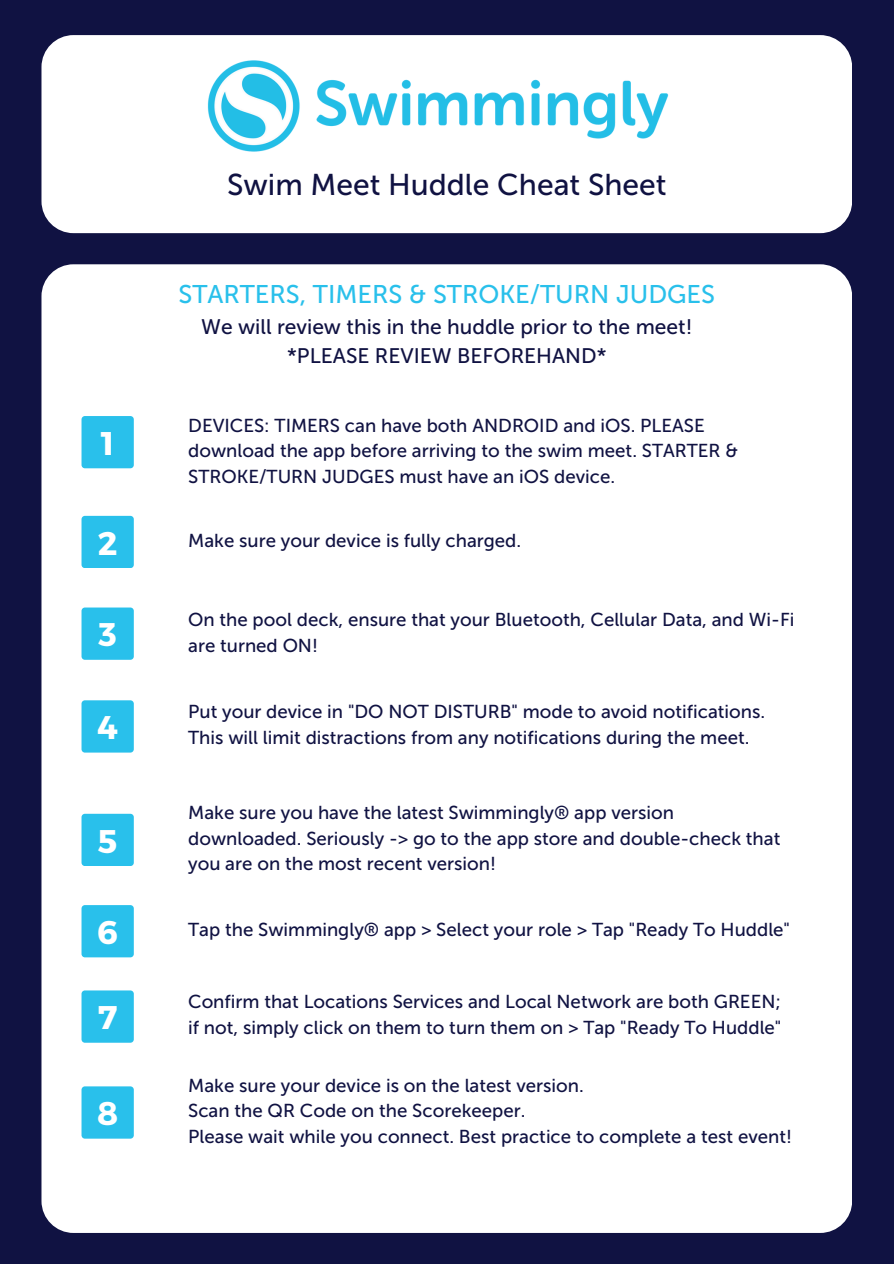
<style>
.page{position:relative;width:894px;height:1264px;background:#fff}
.page>*{position:absolute;margin:0;border:0;box-sizing:border-box;transform-origin:0 0}
.t1{font:700 32.7px "Montserrat";color:#fff}
.t2{font:30px "Museo Sans 500";color:#101242}
.t3{font:25.5px "Museo Sans 500";color:#29c0eb}
.t4{font:21px/29.2px "Museo Sans 500";color:#101242;text-align:center}
.t5{font:18.6px/25.7px "Museo Sans 500";color:#101242}
</style>
<div class="page">
<div style="left:0;top:0;width:893px;height:1263px;background:#101242"></div>
<div style="left:41px;top:35px;width:810px;height:198px;background:#fff;border-radius:32px"></div>
<div style="left:41px;top:264px;width:810px;height:968px;background:#fff;border-radius:32px"></div>
<div style="left:81px;top:416px;width:53px;height:52px;background:#29c0eb;border-radius:3px"></div>
<div style="left:81px;top:516px;width:53px;height:52px;background:#29c0eb;border-radius:3px"></div>
<div style="left:81px;top:607px;width:53px;height:52px;background:#29c0eb;border-radius:3px"></div>
<div style="left:81px;top:700px;width:53px;height:52px;background:#29c0eb;border-radius:3px"></div>
<img style="left:173px;top:35px;width:530px;height:117px">
<div style="left:81px;top:813px;width:53px;height:53px;background:#29c0eb;border-radius:3px"></div>
<div style="left:81px;top:905px;width:53px;height:52px;background:#29c0eb;border-radius:3px"></div>
<div style="left:81px;top:990px;width:53px;height:52px;background:#29c0eb;border-radius:3px"></div>
<div style="left:81px;top:1086px;width:53px;height:52px;background:#29c0eb;border-radius:3px"></div>
<h1 class="t2" style="left:227px;top:167px;width:441px">Swim Meet Huddle Cheat Sheet</h1>
<h2 class="t1" style="left:101px;top:422px;width:15px">1</h2>
<p class="t1" style="left:98px;top:522px;width:21px">2</p>
<p class="t1" style="left:98px;top:613px;width:20px">3</p>
<p class="t3" style="left:178px;top:279px;width:538px">STARTERS, TIMERS &amp; STROKE/TURN JUDGES</p>
<p class="t4" style="left:201px;top:312px;width:492px">We will review this in the huddle prior to the meet! *PLEASE REVIEW BEFOREHAND*</p>
<p class="t5" style="left:188px;top:412px;width:551px">DEVICES: TIMERS can have both ANDROID and iOS. PLEASE download the app before arriving to the swim meet. STARTER &amp;<br>STROKE/TURN JUDGES must have an iOS device.</p>
<p class="t5" style="left:188px;top:527px;width:334px">Make sure your device is fully charged.</p>
<p class="t5" style="left:188px;top:606px;width:607px">On the pool deck, ensure that your Bluetooth, Cellular Data, and Wi-Fi are turned ON!</p>
<p class="t1" style="left:97px;top:706px;width:22px">4</p>
<p class="t5" style="left:188px;top:699px;width:578px">Put your device in "DO NOT DISTURB" mode to avoid notifications.<br>This will limit distractions from any notifications during the meet.</p>
<p class="t1" style="left:98px;top:819px;width:21px">5</p>
<p class="t5" style="left:188px;top:799px;width:593px">Make sure you have the latest Swimmingly® app version downloaded. Seriously -&gt; go to the app store and double-check that you are on the most recent version!</p>
<p class="t1" style="left:97px;top:911px;width:22px">6</p>
<p class="t5" style="left:188px;top:916px;width:603px">Tap the Swimmingly® app &gt; Select your role &gt; Tap "Ready To Huddle"</p>
<p class="t1" style="left:98px;top:996px;width:21px">7</p>
<p class="t5" style="left:188px;top:989px;width:594px">Confirm that Locations Services and Local Network are both GREEN; if not, simply click on them to turn them on &gt; Tap "Ready To Huddle"</p>
<p class="t1" style="left:97px;top:1092px;width:23px">8</p>
<p class="t5" style="left:188px;top:1072px;width:397px">Make sure your device is on the latest version.</p>
<p class="t5" style="left:188px;top:1097px;width:339px">Scan the QR Code on the Scorekeeper.</p>
<p class="t5" style="left:188px;top:1123px;width:605px">Please wait while you connect. Best practice to complete a test event!</p>
</div>
